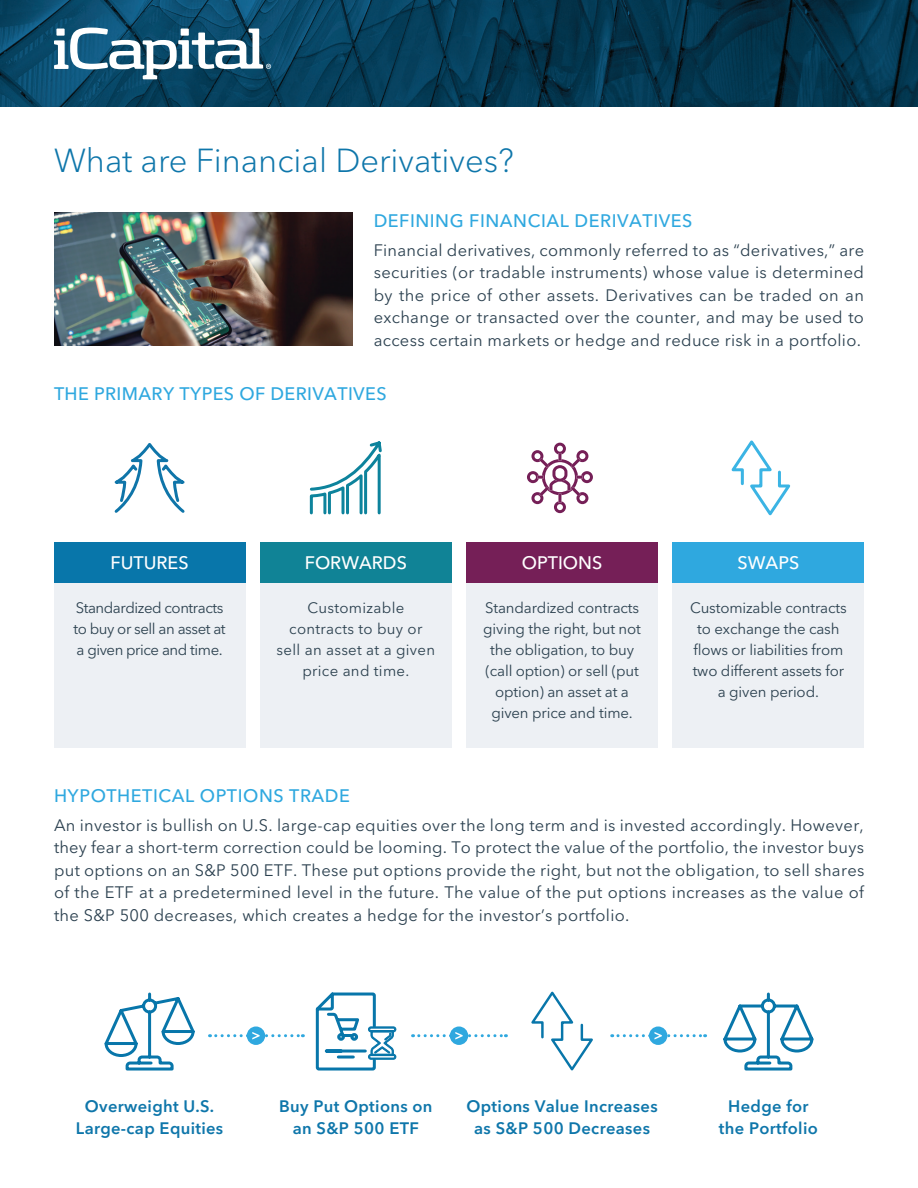
<style>
.page{position:relative;width:918px;height:1188px;background:#fff}
.page>*{position:absolute;margin:0;border:0;box-sizing:border-box;transform-origin:0 0}
.t1{font:300 33px "Avenir Next LT Pro";color:#0e76aa}
.t2{font:500 18px "Avenir Next LT Pro";letter-spacing:.03em;color:#2fa8df}
.t3{font:500 18px "Avenir Next LT Pro";color:#fff}
.t4{font:16.5px/22.5px "Avenir Next LT Pro";letter-spacing:.02em;color:#2c4150;text-align:justify}
.t5{font:600 16.5px/22.5px "Avenir Next LT Pro";letter-spacing:.02em;color:#0e76aa;text-align:center}
.t6{font:15px/21px "Avenir Next LT Pro";letter-spacing:-.01em;color:#2c414f;text-align:center}
.t7{font:15px/21px "Avenir Next LT Pro";letter-spacing:-.03em;color:#2c414f}
.t8{font:15px/21px "Avenir Next LT Pro";letter-spacing:.02em;color:#2c414f;text-align:center}
</style>
<div class="page">
<img style="left:0;top:0;width:918px;height:107px">
<svg style="left:54px;top:28px;width:217px;height:51px"></svg>
<img style="left:54px;top:213px;width:298px;height:133px">
<div style="left:54px;top:542px;width:191px;height:41px;background:#0876aa"></div>
<div style="left:54px;top:583px;width:191px;height:165px;background:#edf0f4"></div>
<div style="left:260px;top:542px;width:191px;height:41px;background:#108396"></div>
<div style="left:260px;top:583px;width:191px;height:165px;background:#edf0f4"></div>
<div style="left:467px;top:542px;width:191px;height:41px;background:#751f57"></div>
<div style="left:467px;top:583px;width:191px;height:165px;background:#edf0f4"></div>
<div style="left:673px;top:542px;width:191px;height:41px;background:#2fa8df"></div>
<div style="left:673px;top:583px;width:191px;height:165px;background:#edf0f4"></div>
<svg style="left:104px;top:992px;width:91px;height:79px"></svg>
<svg style="left:723px;top:992px;width:91px;height:79px"></svg>
<svg style="left:315px;top:992px;width:82px;height:79px"></svg>
<svg style="left:531px;top:991px;width:62px;height:80px"></svg>
<div style="left:247px;top:1026px;width:18px;height:19px;background:#2fa8df;border-radius:50%"></div>
<svg style="left:450px;top:1026px;width:18px;height:19px"></svg>
<div style="left:649px;top:1026px;width:18px;height:19px;background:#2fa8df;border-radius:50%"></div>
<svg style="left:210px;top:1032px;width:93px;height:8px"></svg>
<svg style="left:413px;top:1032px;width:93px;height:8px"></svg>
<svg style="left:612px;top:1032px;width:94px;height:8px"></svg>
<svg style="left:527px;top:443px;width:66px;height:70px"></svg>
<svg style="left:731px;top:440px;width:60px;height:76px"></svg>
<svg style="left:309px;top:441px;width:73px;height:74px"></svg>
<svg style="left:114px;top:443px;width:71px;height:70px"></svg>
<h1 class="t1" style="left:54px;top:141px;width:462px">What are Financial Derivatives?</h1>
<p class="t2" style="left:374px;top:209px;width:320px">DEFINING FINANCIAL DERIVATIVES</p>
<p class="t4" style="left:374px;top:239px;width:492px">Financial derivatives, commonly referred to as “derivatives,” are securities (or tradable instruments) whose value is determined by the price of other assets. Derivatives can be traded on an exchange or transacted over the counter, and may be used to access certain markets or hedge and reduce risk in a portfolio.</p>
<p class="t2" style="left:54px;top:383px;width:334px">THE PRIMARY TYPES OF DERIVATIVES</p>
<p class="t3" style="left:110px;top:552px;width:80px">FUTURES</p>
<p class="t7" style="left:73px;top:597px;width:154px">Standardized contracts to buy or sell an asset at a given price and time.</p>
<p class="t3" style="left:305px;top:552px;width:104px">FORWARDS</p>
<p class="t8" style="left:277px;top:597px;width:160px">Customizable contracts to buy or sell an asset at a given price and time.</p>
<p class="t3" style="left:522px;top:552px;width:82px">OPTIONS</p>
<p class="t6" style="left:483px;top:597px;width:159px">Standardized contracts giving the right, but not the obligation, to buy (call option) or sell (put option) an asset at a given price and time.</p>
<p class="t3" style="left:738px;top:552px;width:63px">SWAPS</p>
<p class="t6" style="left:690px;top:597px;width:158px">Customizable contracts to exchange the cash flows or liabilities from two different assets for a given period.</p>
<p class="t2" style="left:54px;top:785px;width:298px">HYPOTHETICAL OPTIONS TRADE</p>
<p class="t4" style="left:54px;top:814px;width:812px">An investor is bullish on U.S. large-cap equities over the long term and is invested accordingly. However, they fear a short-term correction could be looming. To protect the value of the portfolio, the investor buys put options on an S&amp;P 500 ETF. These put options provide the right, but not the obligation, to sell shares of the ETF at a predetermined level in the future. The value of the put options increases as the value of the S&amp;P 500 decreases, which creates a hedge for the investor’s portfolio.</p>
<p class="t5" style="left:76px;top:1094px;width:149px">Overweight U.S.<br>Large-cap Equities</p>
<p class="t5" style="left:279px;top:1094px;width:155px">Buy Put Options on an S&amp;P 500 ETF</p>
<p class="t5" style="left:467px;top:1094px;width:193px">Options Value Increases as S&amp;P 500 Decreases</p>
<p class="t5" style="left:719px;top:1094px;width:100px">Hedge for the Portfolio</p>
</div>
